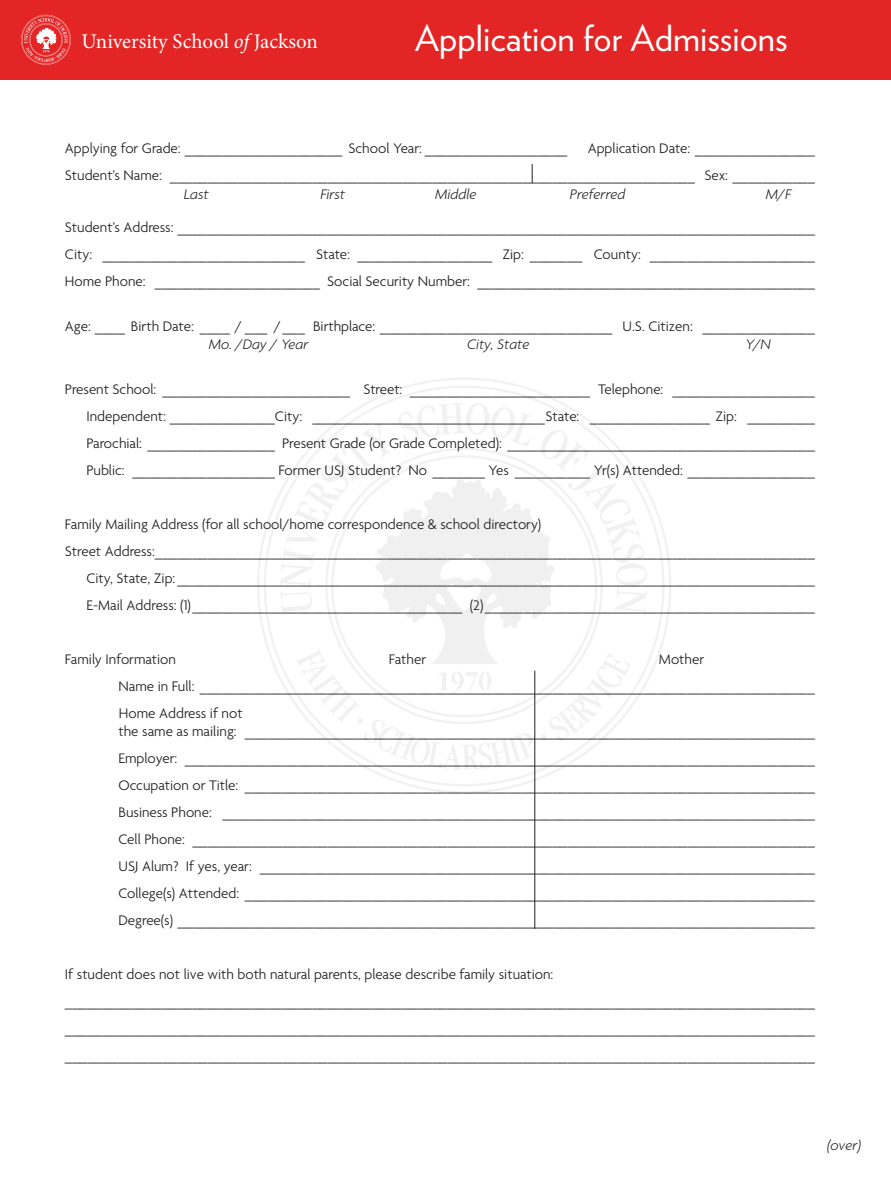
<style>
.page{position:relative;width:891px;height:1188px;background:#fff}
.page>*{position:absolute;margin:0;border:0;box-sizing:border-box;transform-origin:0 0}
.t1{font:36px "Verlag";color:#fff}
.t2{font:20.85px "Minion Pro";letter-spacing:-.005em;color:#fff}
.t3{font:300 15px/27px "Agenda";color:#231f20;text-align:justify}
.t4{font:italic 300 15px "Agenda";color:#231f20}
.s1{font-style:italic}
</style>
<div class="page">
<svg style="left:257px;top:378px;width:414px;height:417px"></svg>
<svg style="left:280px;top:403px;width:368px;height:367px"></svg>
<div style="left:0;top:0;width:891px;height:80px;background:#e32525"></div>
<svg style="left:21px;top:15px;width:50px;height:50px"></svg>
<hr style="left:534px;top:671px;width:1px;height:258px;background:#231f20">
<svg style="left:532px;top:164px;width:1px;height:19px"></svg>
<h2 class="t2" style="left:81px;top:28px;width:238px">University School <span class="s1">of</span> Jackson</h2>
<h1 class="t1" style="left:415px;top:17px;width:375px">Application for Admissions</h1>
<p class="t3" style="left:65px;top:134px;width:504px">Applying for Grade: _____________________ School Year: ___________________</p>
<p class="t3" style="left:65px;top:134px;width:752px;text-align:right">Application Date: ________________<br>Student’s Name: ______________________________________________________________________ Sex: ___________</p>
<p class="t4" style="left:184px;top:186px;width:27px">Last</p>
<p class="t4" style="left:320px;top:186px;width:26px">First</p>
<p class="t4" style="left:435px;top:186px;width:43px">Middle</p>
<p class="t4" style="left:570px;top:186px;width:57px">Preferred</p>
<p class="t4" style="left:766px;top:186px;width:27px">M/F</p>
<p class="t3" style="left:65px;top:214px;width:752px">Student’s Address: _____________________________________________________________________________________ City: ___________________________ State: __________________ Zip: _______ County: ______________________ Home Phone: ______________________ Social Security Number: _____________________________________________</p>
<p class="t3" style="left:65px;top:313px;width:752px">Age: ____ Birth Date: ____ / ___ /___ Birthplace: _______________________________ U.S. Citizen: _______________</p>
<p class="t4" style="left:209px;top:336px;width:101px">Mo. /Day / Year</p>
<p class="t4" style="left:467px;top:336px;width:64px">City, State</p>
<p class="t4" style="left:745px;top:336px;width:27px">Y/N</p>
<p class="t3" style="left:86px;top:376px;width:730px;text-indent:-21px">Present School: _________________________ Street: ________________________ Telephone: ___________________ Independent: ______________City: _______________________________State: ________________ Zip: _________ Parochial: _________________ Present Grade (or Grade Completed): _________________________________________ Public: ___________________ Former USJ Student? No _______ Yes __________ Yr(s) Attended: _________________</p>
<p class="t3" style="left:65px;top:511px;width:478px">Family Mailing Address (for all school/home correspondence &amp; school directory)</p>
<p class="t3" style="left:65px;top:538px;width:752px">Street Address:________________________________________________________________________________________</p>
<p class="t3" style="left:86px;top:565px;width:730px">City, State, Zip: _____________________________________________________________________________________</p>
<p class="t3" style="left:86px;top:592px;width:730px">E-Mail Address: (1)____________________________________ (2)____________________________________________</p>
<p class="t3" style="left:65px;top:646px;width:113px">Family Information</p>
<p class="t3" style="left:389px;top:646px;width:39px">Father</p>
<p class="t3" style="left:118px;top:646px;width:698px;text-align:left;text-indent:540px">Mother<br>Name in Full: __________________________________________________________________________________<br>Home Address if not</p>
<p class="t3" style="left:118px;top:718px;width:698px">the same as mailing: ____________________________________________________________________________ Employer: ____________________________________________________________________________________ Occupation or Title: ____________________________________________________________________________ Business Phone: _______________________________________________________________________________ Cell Phone: ___________________________________________________________________________________ USJ Alum? If yes, year: __________________________________________________________________________ College(s) Attended: ____________________________________________________________________________ Degree(s) _____________________________________________________________________________________</p>
<p class="t3" style="left:65px;top:961px;width:752px;text-align:left">If student does not live with both natural parents, please describe family situation: ____________________________________________________________________________________________________ ____________________________________________________________________________________________________ ____________________________________________________________________________________________________</p>
<p class="t4" style="left:827px;top:1136px;width:35px">(over)</p>
</div>
